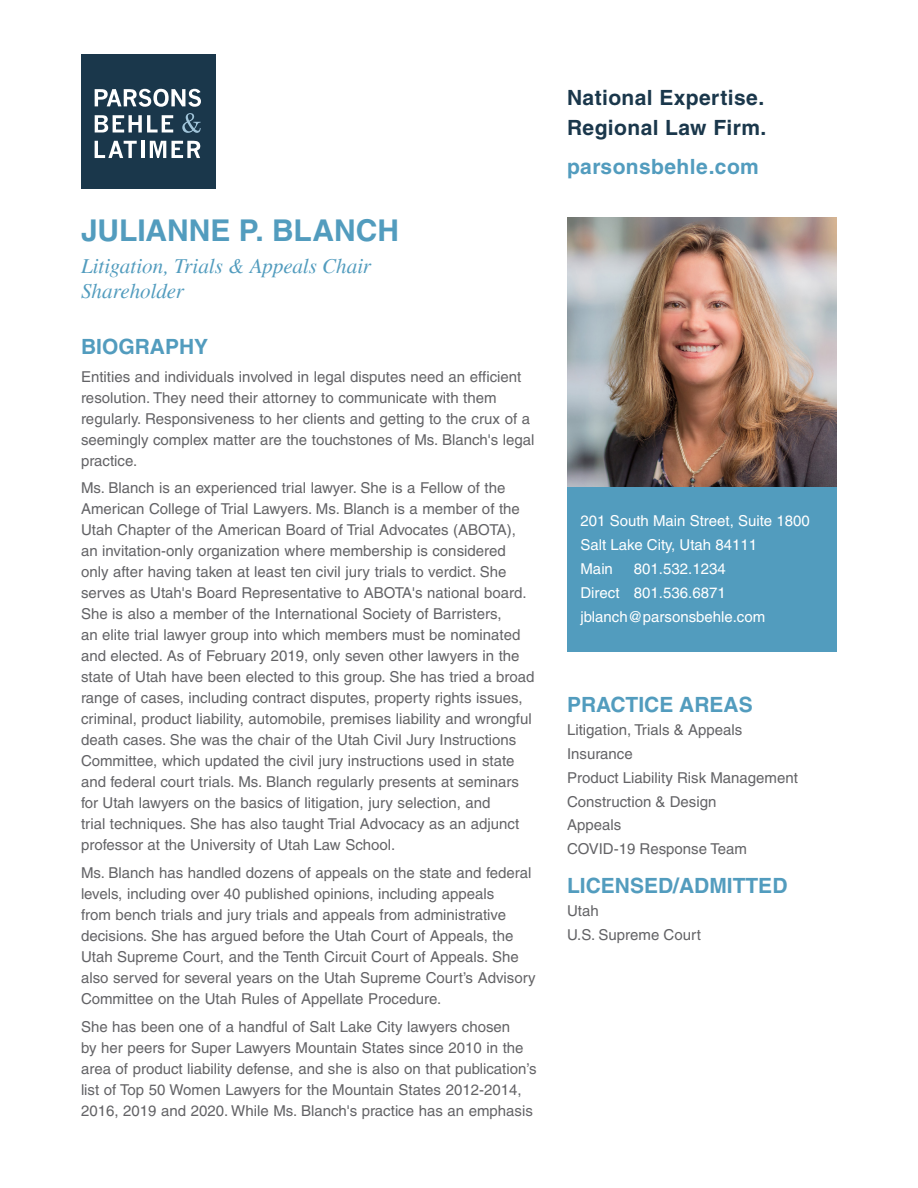
<style>
.page{position:relative;width:918px;height:1188px;background:#fff}
.page>*{position:absolute;margin:0;border:0;box-sizing:border-box;transform-origin:0 0}
.t1{font:700 30px "Helvetica CE";letter-spacing:-.005em;color:#529cbe}
.t2{font:italic 21px/25.2px "Times";color:#529cbe}
.t3{font:700 21px "Helvetica CE";color:#529cbe}
.t4{font:700 21px "Helvetica CE";letter-spacing:.02em;color:#1a374b}
.t5{font:700 21px "Helvetica CE";letter-spacing:.02em;color:#529cbe}
.body_text{font:15px/21px "Helvetica CE";color:#636366}
.t6{font:15px "Helvetica CE";color:#fff}
</style>
<div class="page">
<div style="left:81px;top:54px;width:135px;height:135px;background:#1a374b"></div>
<svg style="left:95px;top:89px;width:106px;height:18px"></svg>
<svg style="left:95px;top:115px;width:78px;height:17px"></svg>
<svg style="left:182px;top:113px;width:19px;height:20px"></svg>
<svg style="left:95px;top:141px;width:42px;height:17px"></svg>
<hr style="left:141px;top:141px;width:3px;height:17px;background:#fff">
<svg style="left:150px;top:141px;width:50px;height:17px"></svg>
<img style="left:567px;top:217px;width:270px;height:270px">
<div style="left:567px;top:487px;width:270px;height:165px;background:#529cbe"></div>
<p class="t1" style="left:81px;top:212px;width:320px">JULIANNE P. BLANCH</p>
<p class="t2" style="left:81px;top:253px;width:292px">Litigation, Trials &amp; Appeals Chair<br>Shareholder</p>
<p class="t3" style="left:81px;top:334px;width:129px">BIOGRAPHY</p>
<p class="body_text" style="left:81px;top:366px;width:455px">Entities and individuals involved in legal disputes need an efficient resolution. They need their attorney to communicate with them regularly. Responsiveness to her clients and getting to the crux of a seemingly complex matter are the touchstones of Ms. Blanch's legal practice.</p>
<p class="body_text" style="left:81px;top:477px;width:455px">Ms. Blanch is an experienced trial lawyer. She is a Fellow of the American College of Trial Lawyers. Ms. Blanch is a member of the Utah Chapter of the American Board of Trial Advocates (ABOTA), an invitation-only organization where membership is considered only after having taken at least ten civil jury trials to verdict. She serves as Utah's Board Representative to ABOTA's national board.<br>She is also a member of the International Society of Barristers,<br>an elite trial lawyer group into which members must be nominated and elected. As of February 2019, only seven other lawyers in the state of Utah have been elected to this group. She has tried a broad range of cases, including contract disputes, property rights issues, criminal, product liability, automobile, premises liability and wrongful death cases. She was the chair of the Utah Civil Jury Instructions Committee, which updated the civil jury instructions used in state and federal court trials. Ms. Blanch regularly presents at seminars for Utah lawyers on the basics of litigation, jury selection, and<br>trial techniques. She has also taught Trial Advocacy as an adjunct professor at the University of Utah Law School.</p>
<p class="body_text" style="left:81px;top:862px;width:456px">Ms. Blanch has handled dozens of appeals on the state and federal levels, including over 40 published opinions, including appeals<br>from bench trials and jury trials and appeals from administrative decisions. She has argued before the Utah Court of Appeals, the Utah Supreme Court, and the Tenth Circuit Court of Appeals. She also served for several years on the Utah Supreme Court’s Advisory Committee on the Utah Rules of Appellate Procedure.</p>
<p class="body_text" style="left:81px;top:1016px;width:457px">She has been one of a handful of Salt Lake City lawyers chosen<br>by her peers for Super Lawyers Mountain States since 2010 in the area of product liability defense, and she is also on that publication’s list of Top 50 Women Lawyers for the Mountain States 2012-2014, 2016, 2019 and 2020. While Ms. Blanch's practice has an emphasis</p>
<p class="t4" style="left:567px;top:85px;width:199px">National Expertise.</p>
<p class="t4" style="left:567px;top:115px;width:201px">Regional Law Firm.</p>
<p class="t5" style="left:567px;top:153px;width:193px">parsonsbehle.com</p>
<p class="t6" style="left:580px;top:512px;width:231px">201 South Main Street, Suite 1800</p>
<p class="t6" style="left:580px;top:536px;width:178px">Salt Lake City, Utah 84111</p>
<p class="t6" style="left:580px;top:560px;width:34px">Main</p>
<p class="t6" style="left:580px;top:584px;width:41px">Direct</p>
<p class="t6" style="left:580px;top:608px;width:186px">jblanch@parsonsbehle.com</p>
<p class="t6" style="left:634px;top:560px;width:93px">801.532.1234</p>
<p class="t6" style="left:634px;top:584px;width:93px">801.536.6871</p>
<p class="t3" style="left:567px;top:692px;width:187px">PRACTICE AREAS</p>
<p class="body_text" style="left:567px;top:720px;width:177px">Litigation, Trials &amp; Appeals</p>
<p class="body_text" style="left:567px;top:743px;width:67px">Insurance</p>
<p class="body_text" style="left:567px;top:767px;width:232px">Product Liability Risk Management</p>
<p class="body_text" style="left:567px;top:791px;width:151px">Construction &amp; Design</p>
<p class="body_text" style="left:567px;top:814px;width:56px">Appeals</p>
<p class="body_text" style="left:567px;top:838px;width:182px">COVID-19 Response Team</p>
<p class="t3" style="left:567px;top:872px;width:222px">LICENSED/ADMITTED</p>
<p class="body_text" style="left:567px;top:901px;width:33px">Utah</p>
<p class="body_text" style="left:567px;top:924px;width:135px">U.S. Supreme Court</p>
</div>
